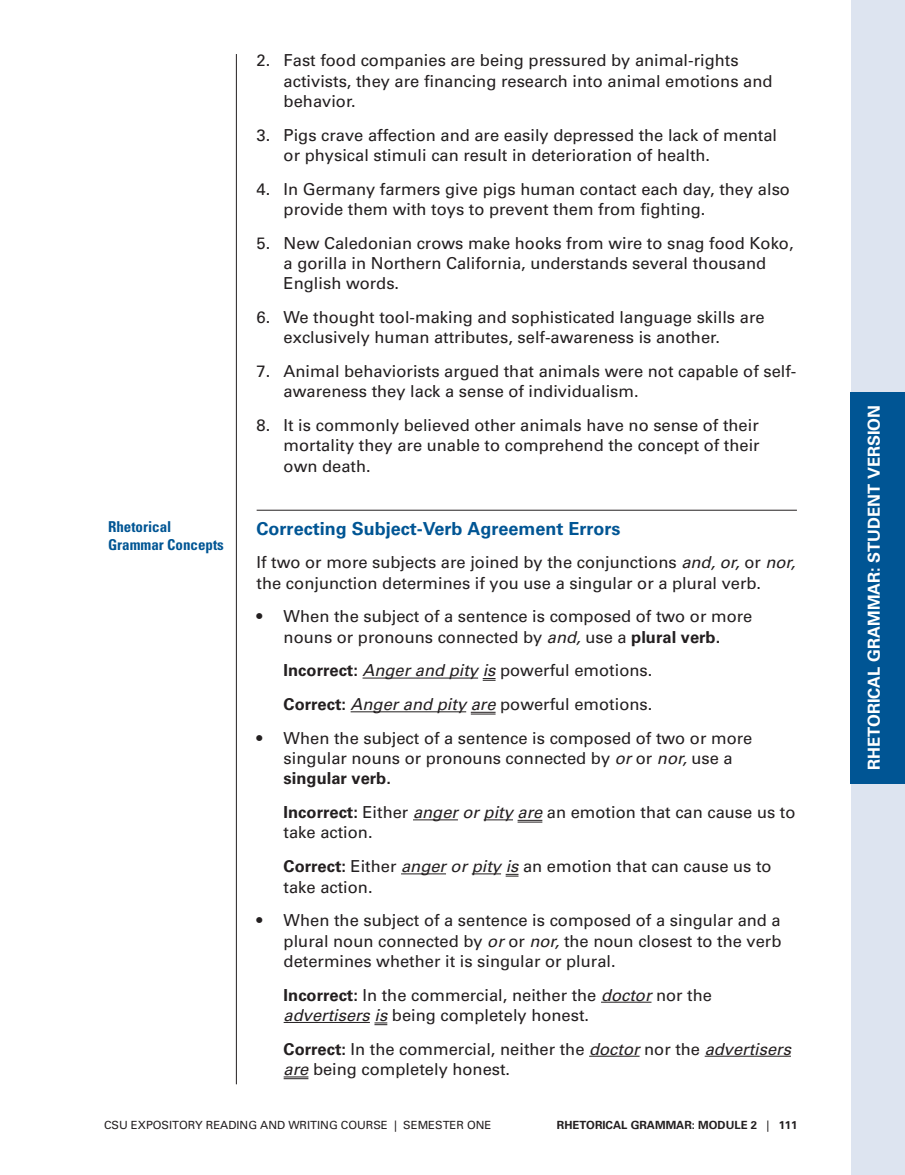
<style>
.page{position:relative;width:905px;height:1175px;background:#fff}
.page>*{position:absolute;margin:0;border:0;box-sizing:border-box;transform-origin:0 0}
.t1{font:700 18px "Univers";color:#005594}
.t2{font:16.5px/20.2px "Univers";color:#231f20}
.t3{font:700 16.5px "Univers";color:#fff}
.t4{font:700 condensed 15px/18px "Univers";color:#005594}
.t5{font:11.25px "Univers";color:#231f20}
.t6{font:700 11.25px "Univers";color:#231f20}
.s1{font-style:italic}
.s2{font-weight:700}
.s3{font-weight:400}
</style>
<div class="page">
<hr style="left:236px;top:54px;width:1px;height:1030px;background:#231f20">
<hr style="left:256px;top:510px;width:540px;height:1px;background:#231f20">
<hr style="left:362px;top:677px;width:116px;height:1px;background:#231f20">
<svg style="left:482px;top:678px;width:13px;height:3px"></svg>
<hr style="left:350px;top:711px;width:116px;height:1px;background:#231f20">
<svg style="left:471px;top:712px;width:24px;height:2px"></svg>
<hr style="left:413px;top:819px;width:45px;height:1px;background:#231f20">
<hr style="left:483px;top:819px;width:30px;height:1px;background:#231f20">
<svg style="left:517px;top:820px;width:25px;height:2px"></svg>
<hr style="left:401px;top:873px;width:45px;height:1px;background:#231f20">
<hr style="left:471px;top:873px;width:30px;height:1px;background:#231f20">
<svg style="left:505px;top:874px;width:13px;height:2px"></svg>
<hr style="left:601px;top:1001px;width:50px;height:1px;background:#231f20">
<hr style="left:284px;top:1022px;width:86px;height:1px;background:#231f20">
<svg style="left:374px;top:1022px;width:13px;height:3px"></svg>
<hr style="left:589px;top:1055px;width:50px;height:1px;background:#231f20">
<hr style="left:704px;top:1055px;width:87px;height:1px;background:#231f20">
<svg style="left:284px;top:1076px;width:24px;height:3px"></svg>
<div style="left:850px;top:0;width:54px;height:1174px;background:#dde4f0"></div>
<div style="left:850px;top:392px;width:54px;height:391px;background:#005594"></div>
<p class="t4" style="left:108px;top:517px;width:117px">Rhetorical<br>Grammar Concepts</p>
<p class="t2" style="left:284px;top:50px;width:490px;text-indent:-27px">2. Fast food companies are being pressured by animal-rights activists, they are financing research into animal emotions and behavior.</p>
<p class="t2" style="left:284px;top:125px;width:495px;text-indent:-27px">3. Pigs crave affection and are easily depressed the lack of mental or physical stimuli can result in deterioration of health.</p>
<p class="t2" style="left:284px;top:179px;width:508px;text-indent:-27px">4. In Germany farmers give pigs human contact each day, they also provide them with toys to prevent them from fighting.</p>
<p class="t2" style="left:284px;top:233px;width:511px;text-indent:-27px">5. New Caledonian crows make hooks from wire to snag food Koko, a gorilla in Northern California, understands several thousand<br>English words.</p>
<p class="t2" style="left:284px;top:307px;width:482px;text-indent:-27px">6. We thought tool-making and sophisticated language skills are exclusively human attributes, self-awareness is another.</p>
<p class="t2" style="left:284px;top:361px;width:514px;text-indent:-27px">7. Animal behaviorists argued that animals were not capable of self&shy;awareness they lack a sense of individualism.</p>
<p class="t2" style="left:284px;top:415px;width:477px;text-align:justify;text-indent:-27px">8. It is commonly believed other animals have no sense of their mortality they are unable to comprehend the concept of their own death.</p>
<p class="t1" style="left:256px;top:517px;width:365px">Correcting Subject-Verb Agreement Errors</p>
<p class="t2" style="left:256px;top:552px;width:540px">If two or more subjects are joined by the conjunctions <span class="s1">and, or,</span> or <span class="s1">nor, </span>the conjunction determines if you use a singular or a plural verb.</p>
<p class="t2" style="left:284px;top:606px;width:470px">When the subject of a sentence is composed of two or more nouns or pronouns connected by <span class="s1">and,</span> use a <span class="s2">plural verb.</span></p>
<p class="t2" style="left:284px;top:653px;width:470px;line-height:33.8px"><span class="s2">Incorrect:</span> <span class="s1">Anger and pity is</span> powerful emotions.<br><span class="s2">Correct:</span> <span class="s1">Anger and pity are</span> powerful emotions.<br>When the subject of a sentence is composed of two or more</p>
<p class="t2" style="left:284px;top:748px;width:450px">singular nouns or pronouns connected by <span class="s1">or</span> or <span class="s1">nor,</span> use a <span class="s2">singular verb.</span></p>
<p class="t2" style="left:284px;top:802px;width:513px"><span class="s2">Incorrect:</span> Either <span class="s1">anger or pity are</span> an emotion that can cause us to take action.</p>
<p class="t2" style="left:284px;top:856px;width:489px"><span class="s2">Correct:</span> Either <span class="s1">anger or pity is</span> an emotion that can cause us to take action.</p>
<p class="t2" style="left:284px;top:910px;width:499px;text-align:justify">When the subject of a sentence is composed of a singular and a plural noun connected by <span class="s1">or</span> or <span class="s1">nor,</span> the noun closest to the verb determines whether it is singular or plural.</p>
<p class="t2" style="left:284px;top:984px;width:430px"><span class="s2">Incorrect:</span> In the commercial, neither the <span class="s1">doctor</span> nor the <span class="s1">advertisers is</span> being completely honest.</p>
<p class="t2" style="left:284px;top:1038px;width:509px"><span class="s2">Correct:</span> In the commercial, neither the <span class="s1">doctor</span> nor the <span class="s1">advertisers are</span> being completely honest.</p>
<p class="t5" style="left:104px;top:1118px;width:389px">CSU EXPOSITORY READING AND WRITING COURSE | SEMESTER ONE</p>
<p class="t6" style="left:557px;top:1118px;width:242px">RHETORICAL GRAMMAR: MODULE 2 <span class="s3">|</span> 111</p>
<p class="t3" style="left:864px;top:770px;width:366px;rotate:-90deg">RHETORICAL GRAMMAR: STUDENT VERSION</p>
</div>
